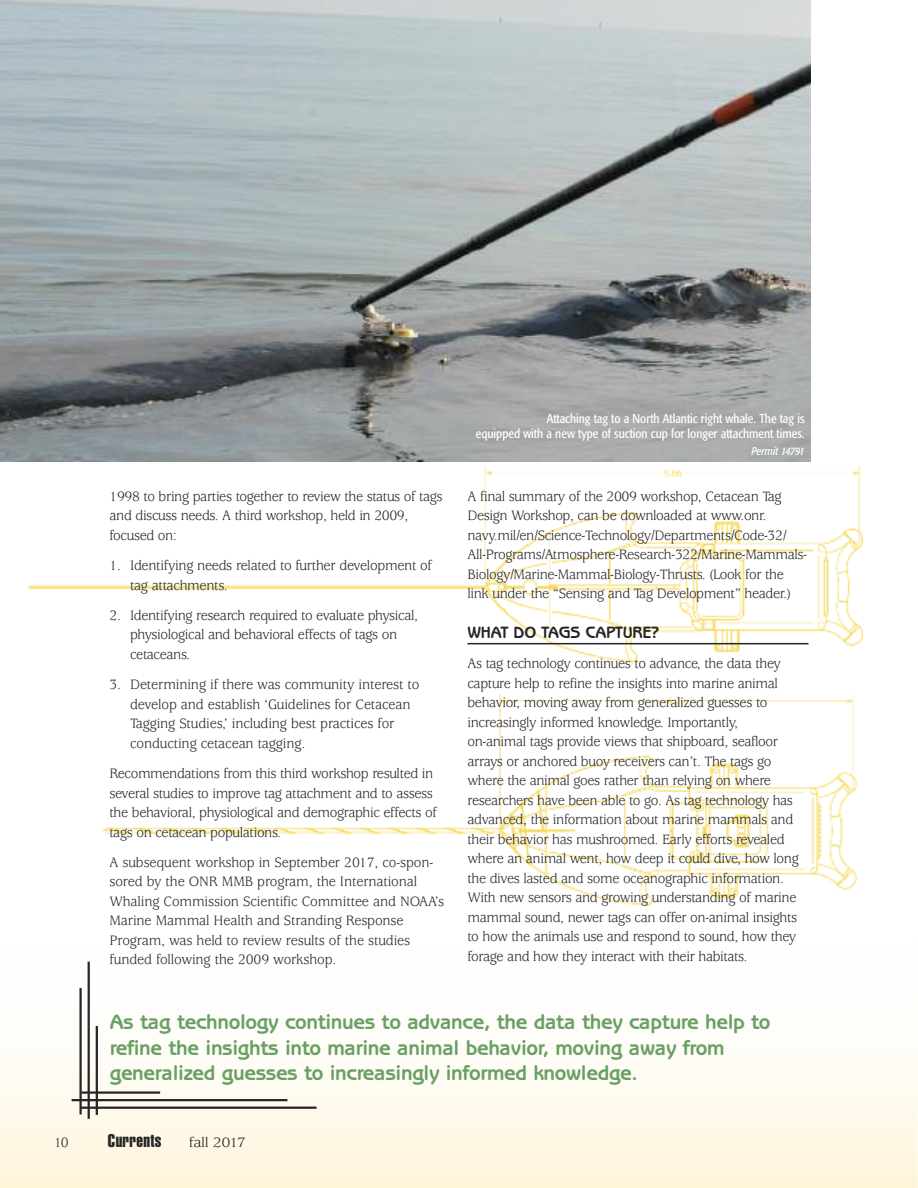
<style>
.page{position:relative;width:918px;height:1188px;background:#fff}
.page>*{position:absolute;margin:0;border:0;box-sizing:border-box;transform-origin:0 0}
.t1{font:700 21px/25.2px "Benguiat Gothic";letter-spacing:-.02em;color:#69a063}
.t2{font:18px "Helvetica Extra Compressed";letter-spacing:.02em;color:#272526;scale:1.1 1}
.t3{font:700 16.5px "Benguiat Gothic";letter-spacing:-.02em;color:#272526}
.t4{font:15px/19.5px "Usherwood";letter-spacing:-.03em;color:#272526;scale:.95 1}
.t5{font:15px/19.5px "Usherwood";letter-spacing:-.01em;color:#272526;scale:.95 1}
.t6{font:15px "Usherwood";letter-spacing:-.03em;color:#272526;scale:1.1 1}
.t7{font:condensed 12.75px/15px "Formata";color:#fff;text-align:right}
.t8{font:italic condensed 11.25px "Formata";letter-spacing:-.01em;color:#fff}
</style>
<div class="page">
<img style="left:0;top:166px;width:863px;height:740px">
<div style="left:0;top:943px;width:918px;height:245px;background:linear-gradient(to bottom,#feffff,#fff6de)"></div>
<hr style="left:72px;top:1099px;width:215px;height:2px;background:#272526">
<hr style="left:80px;top:1107px;width:237px;height:2px;background:#272526">
<hr style="left:96px;top:1026px;width:2px;height:89px;background:#272526">
<hr style="left:88px;top:962px;width:2px;height:157px;background:#272526">
<hr style="left:79px;top:988px;width:3px;height:126px;background:#272526">
<hr style="left:82px;top:1091px;width:78px;height:3px;background:#272526">
<img style="left:0;top:0;width:810px;height:461px">
<hr style="left:467px;top:643px;width:341px;height:1px;background:#272526">
<p class="t4" style="left:110px;top:488px;width:352px">1998 to bring parties together to review the status of tags and discuss needs. A third workshop, held in 2009, focused on:</p>
<p class="t4" style="left:130px;top:557px;width:319px;text-indent:-21px">1. Identifying needs related to further development of tag attachments.</p>
<p class="t4" style="left:130px;top:607px;width:305px;text-indent:-21px">2. Identifying research required to evaluate physical, physiological and behavioral effects of tags on cetaceans.</p>
<p class="t5" style="left:130px;top:676px;width:306px;text-indent:-21px">3. Determining if there was community interest to develop and establish ‘Guidelines for Cetacean Tagging Studies,’ including best practices for conducting cetacean tagging.</p>
<p class="t4" style="left:109px;top:765px;width:346px">Recommendations from this third workshop resulted in several studies to improve tag attachment and to assess the behavioral, physiological and demographic effects of tags on cetacean populations.</p>
<p class="t5" style="left:109px;top:854px;width:354px">A subsequent workshop in September 2017, co-spon&shy;sored by the ONR MMB program, the International Whaling Commission Scientific Committee and NOAA’s Marine Mammal Health and Stranding Response Program, was held to review results of the studies funded following the 2009 workshop.</p>
<p class="t7" style="left:476px;top:412px;width:330px">Attaching tag to a North Atlantic right whale. The tag is<br>equipped with a new type of suction cup for longer attachment times.</p>
<p class="t8" style="left:751px;top:447px;width:55px">Permit 14791</p>
<p class="t4" style="left:467px;top:488px;width:359px">A final summary of the 2009 workshop, Cetacean Tag Design Workshop, can be downloaded at www.onr. navy.mil/en/Science-Technology/Departments/Code-32/ All-Programs/Atmosphere-Research-322/Marine-Mammals-Biology/Marine-Mammal-Biology-Thrusts. (Look for the link under the “Sensing and Tag Development” header.)</p>
<p class="t3" style="left:467px;top:626px;width:194px">WHAT DO TAGS CAPTURE?</p>
<p class="t4" style="left:467px;top:655px;width:350px">As tag technology continues to advance, the data they capture help to refine the insights into marine animal behavior, moving away from generalized guesses to increasingly informed knowledge. Importantly, on-animal tags provide views that shipboard, seafloor arrays or anchored buoy receivers can’t. The tags go where the animal goes rather than relying on where researchers have been able to go. As tag technology has advanced, the information about marine mammals and their behavior has mushroomed. Early efforts revealed where an animal went, how deep it could dive, how long the dives lasted and some oceanographic information.<br>With new sensors and growing understanding of marine mammal sound, newer tags can offer on-animal insights to how the animals use and respond to sound, how they forage and how they interact with their habitats.</p>
<h1 class="t1" style="left:110px;top:1012px;width:662px">As tag technology continues to advance, the data they capture help to refine the insights into marine animal behavior, moving away from generalized guesses to increasingly informed knowledge.</h1>
<p class="t4" style="left:54px;top:1134px;width:17px">10</p>
<p class="t2" style="left:108px;top:1134px;width:50px">Currents</p>
<p class="t6" style="left:189px;top:1137px;width:53px">fall 2017</p>
</div>
